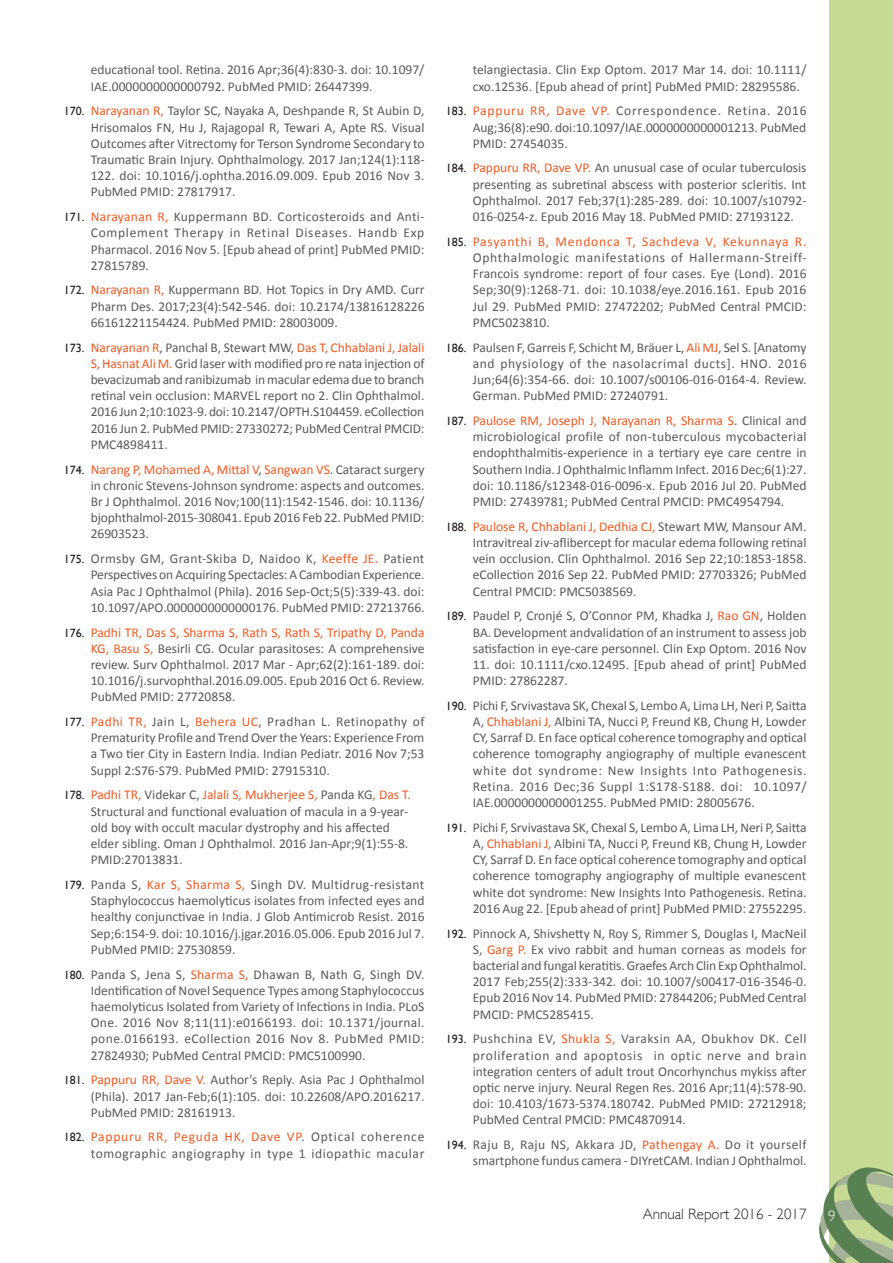
<style>
.page{position:relative;width:893px;height:1263px;background:#fff}
.page>*{position:absolute;margin:0;border:0;box-sizing:border-box;transform-origin:0 0}
.t1{font:300 15px "Gill Sans";color:#231f20}
.t2{font:300 15px "Gill Sans";color:#fff}
.t3{font:13.5px/16.2px "Calibri";color:#57585a;text-align:justify}
.t4{font:13.5px/16.2px "Calibri";letter-spacing:.04em;color:#57585a;text-align:right}
.s1{font-family:"Gill Sans";font-size:12px;color:#231f20}
.s2{color:#f15921}
</style>
<div class="page">
<div style="left:829px;top:0;width:63px;height:1262px;background:#c7da95"></div>
<svg style="left:819px;top:1149px;width:74px;height:114px"></svg>
<p class="t3" style="left:91px;top:62px;width:335px">educational tool. Retina. 2016 Apr;36(4):830-3. doi: 10.1097/<br>IAE.0000000000000792. PubMed PMID: 26447399.</p>
<p class="t3" style="left:91px;top:103px;width:335px;text-indent:-27px"><span class="s1">170.</span> <span class="s2">Narayanan R,</span> Taylor SC, Nayaka A, Deshpande R, St Aubin D, Hrisomalos FN, Hu J, Rajagopal R, Tewari A, Apte RS. Visual Outcomes after Vitrectomy for Terson Syndrome Secondary to Traumatic Brain Injury. Ophthalmology. 2017 Jan;124(1):118- 122. doi: 10.1016/j.ophtha.2016.09.009. Epub 2016 Nov 3.<br>PubMed PMID: 27817917.</p>
<p class="t3" style="left:91px;top:208px;width:335px;text-indent:-27px"><span class="s1">171.</span> <span class="s2">Narayanan R,</span> Kuppermann BD. Corticosteroids and Anti-Complement Therapy in Retinal Diseases. Handb Exp Pharmacol. 2016 Nov 5. [Epub ahead of print] PubMed PMID:<br>27815789.</p>
<p class="t3" style="left:91px;top:282px;width:335px;text-indent:-27px"><span class="s1">172.</span> <span class="s2">Narayanan R,</span> Kuppermann BD. Hot Topics in Dry AMD. Curr Pharm Des. 2017;23(4):542-546. doi: 10.2174/13816128226<br>66161221154424. PubMed PMID: 28003009.</p>
<p class="t3" style="left:91px;top:339px;width:335px;text-indent:-27px"><span class="s1">173.</span> <span class="s2">Narayanan R</span>, Panchal B, Stewart MW, <span class="s2">Das T, Chhablani J, Jalali S, Hasnat Ali M.</span> Grid laser with modified pro re nata injection of bevacizumab and ranibizumab in macular edema due to branch retinal vein occlusion: MARVEL report no 2. Clin Ophthalmol.<br>2016 Jun 2;10:1023-9. doi: 10.2147/OPTH.S104459. eCollection 2016 Jun 2. PubMed PMID: 27330272; PubMed Central PMCID:<br>PMC4898411.</p>
<p class="t3" style="left:91px;top:461px;width:335px;text-indent:-27px"><span class="s1">174.</span> <span class="s2">Narang P, Mohamed A, Mittal V</span>, <span class="s2">Sangwan VS</span>. Cataract surgery in chronic Stevens-Johnson syndrome: aspects and outcomes.<br>Br J Ophthalmol. 2016 Nov;100(11):1542-1546. doi: 10.1136/ bjophthalmol-2015-308041. Epub 2016 Feb 22. PubMed PMID:<br>26903523.</p>
<p class="t3" style="left:91px;top:550px;width:335px;text-indent:-27px"><span class="s1">175.</span> Ormsby GM, Grant-Skiba D, Naidoo K, <span class="s2">Keeffe JE.</span> Patient Perspectives on Acquiring Spectacles: A Cambodian Experience.<br>Asia Pac J Ophthalmol (Phila). 2016 Sep-Oct;5(5):339-43. doi:<br>10.1097/APO.0000000000000176. PubMed PMID: 27213766.</p>
<p class="t3" style="left:91px;top:624px;width:335px;text-indent:-27px"><span class="s1">176.</span> <span class="s2">Padhi TR, Das S, Sharma S, Rath S, Rath S, Tripathy D, Panda KG, Basu S,</span> Besirli CG. Ocular parasitoses: A comprehensive review. Surv Ophthalmol. 2017 Mar - Apr;62(2):161-189. doi:<br>10.1016/j.survophthal.2016.09.005. Epub 2016 Oct 6. Review.<br>PubMed PMID: 27720858.</p>
<p class="t3" style="left:91px;top:713px;width:335px;text-indent:-27px"><span class="s1">177.</span> <span class="s2">Padhi TR,</span> Jain L, <span class="s2">Behera UC</span>, Pradhan L. Retinopathy of Prematurity Profile and Trend Over the Years: Experience From a Two tier City in Eastern India. Indian Pediatr. 2016 Nov 7;53<br>Suppl 2:S76-S79. PubMed PMID: 27915310.</p>
<p class="t3" style="left:91px;top:786px;width:321px;text-align:left;text-indent:-27px"><span class="s1">178.</span> <span class="s2">Padhi TR,</span> Videkar C, <span class="s2">Jalali S, Mukherjee S,</span> Panda KG<span class="s2">, Das T.<br></span>Structural and functional evaluation of macula in a 9-year&shy;old boy with occult macular dystrophy and his affected elder sibling. Oman J Ophthalmol. 2016 Jan-Apr;9(1):55-8.<br>PMID:27013831.</p>
<p class="t3" style="left:91px;top:876px;width:335px;text-indent:-27px"><span class="s1">179.</span> Panda S, <span class="s2">Kar S, Sharma S,</span> Singh DV. Multidrug-resistant Staphylococcus haemolyticus isolates from infected eyes and healthy conjunctivae in India. J Glob Antimicrob Resist. 2016<br>Sep;6:154-9. doi: 10.1016/j.jgar.2016.05.006. Epub 2016 Jul 7.<br>PubMed PMID: 27530859.</p>
<p class="t3" style="left:91px;top:965px;width:335px;text-indent:-27px"><span class="s1">180.</span> Panda S, Jena S, <span class="s2">Sharma S,</span> Dhawan B, Nath G, Singh DV.<br>Identification of Novel Sequence Types among Staphylococcus haemolyticus Isolated from Variety of Infections in India. PLoS One. 2016 Nov 8;11(11):e0166193. doi: 10.1371/journal. pone.0166193. eCollection 2016 Nov 8. PubMed PMID:<br>27824930; PubMed Central PMCID: PMC5100990.</p>
<p class="t3" style="left:91px;top:1071px;width:335px;text-indent:-27px"><span class="s1">181.</span> <span class="s2">Pappuru RR, Dave V.</span> Author’s Reply. Asia Pac J Ophthalmol (Phila). 2017 Jan-Feb;6(1):105. doi: 10.22608/APO.2016217.<br>PubMed PMID: 28161913.</p>
<p class="t4" style="left:64px;top:1128px;width:362px"><span class="s1">182.</span> <span class="s2">Pappuru RR, Peguda HK, Dave VP</span>. Optical coherence tomographic angiography in type 1 idiopathic macular</p>
<p class="t3" style="left:473px;top:62px;width:335px">telangiectasia. Clin Exp Optom. 2017 Mar 14. doi: 10.1111/ cxo.12536. [Epub ahead of print] PubMed PMID: 28295586.</p>
<p class="t3" style="left:473px;top:103px;width:335px;text-indent:-27px"><span class="s1">183.</span> <span class="s2">Pappuru RR, Dave VP.</span> Correspondence. Retina. 2016<br>Aug;36(8):e90. doi:10.1097/IAE.0000000000001213. PubMed PMID: 27454035.</p>
<p class="t3" style="left:473px;top:160px;width:335px;text-indent:-27px"><span class="s1">184.</span> <span class="s2">Pappuru RR, Dave VP.</span> An unusual case of ocular tuberculosis presenting as subretinal abscess with posterior scleritis. Int Ophthalmol. 2017 Feb;37(1):285-289. doi: 10.1007/s10792- 016-0254-z. Epub 2016 May 18. PubMed PMID: 27193122.</p>
<p class="t3" style="left:473px;top:233px;width:335px;text-indent:-27px"><span class="s1">185.</span> <span class="s2">Pasyanthi B, Mendonca T, Sachdeva V, Kekunnaya R.<br></span>Ophthalmologic manifestations of Hallermann-Streiff-Francois syndrome: report of four cases. Eye (Lond). 2016<br>Sep;30(9):1268-71. doi: 10.1038/eye.2016.161. Epub 2016<br>Jul 29. PubMed PMID: 27472202; PubMed Central PMCID:<br>PMC5023810.</p>
<p class="t3" style="left:473px;top:339px;width:335px;text-indent:-27px"><span class="s1">186.</span> Paulsen F, Garreis F, Schicht M, Bräuer L, <span class="s2">Ali MJ</span>, Sel S. [Anatomy and physiology of the nasolacrimal ducts]. HNO. 2016<br>Jun;64(6):354-66. doi: 10.1007/s00106-016-0164-4. Review.<br>German. PubMed PMID: 27240791.</p>
<p class="t3" style="left:473px;top:412px;width:335px;text-indent:-27px"><span class="s1">187.</span> <span class="s2">Paulose RM, Joseph J, Narayanan R, Sharma S</span>. Clinical and microbiological profile of non-tuberculous mycobacterial endophthalmitis-experience in a tertiary eye care centre in Southern India. J Ophthalmic Inflamm Infect. 2016 Dec;6(1):27. doi: 10.1186/s12348-016-0096-x. Epub 2016 Jul 20. PubMed PMID: 27439781; PubMed Central PMCID: PMC4954794.</p>
<p class="t3" style="left:473px;top:518px;width:335px;text-indent:-27px"><span class="s1">188.</span> <span class="s2">Paulose R, Chhablani J, Dedhia CJ,</span> Stewart MW, Mansour AM.<br>Intravitreal ziv-aflibercept for macular edema following retinal vein occlusion. Clin Ophthalmol. 2016 Sep 22;10:1853-1858. eCollection 2016 Sep 22. PubMed PMID: 27703326; PubMed Central PMCID: PMC5038569.</p>
<p class="t3" style="left:473px;top:607px;width:335px;text-indent:-27px"><span class="s1">189.</span> Paudel P, Cronjé S, O’Connor PM, Khadka J, <span class="s2">Rao GN</span>, Holden BA. Development andvalidation of an instrument to assess job satisfaction in eye-care personnel. Clin Exp Optom. 2016 Nov</p>
<p class="t3" style="left:473px;top:656px;width:335px">11. doi: 10.1111/cxo.12495. [Epub ahead of print] PubMed<br>PMID: 27862287.</p>
<p class="t3" style="left:473px;top:697px;width:335px;text-indent:-27px"><span class="s1">190.</span> Pichi F, Srvivastava SK, Chexal S, Lembo A, Lima LH, Neri P, Saitta A, <span class="s2">Chhablani J,</span> Albini TA, Nucci P, Freund KB, Chung H, Lowder CY, Sarraf D. En face optical coherence tomography and optical coherence tomography angiography of multiple evanescent white dot syndrome: New Insights Into Pathogenesis.<br>Retina. 2016 Dec;36 Suppl 1:S178-S188. doi: 10.1097/ IAE.0000000000001255. PubMed PMID: 28005676.</p>
<p class="t3" style="left:473px;top:819px;width:335px;text-indent:-27px"><span class="s1">191.</span> Pichi F, Srvivastava SK, Chexal S, Lembo A, Lima LH, Neri P, Saitta A, <span class="s2">Chhablani J,</span> Albini TA, Nucci P, Freund KB, Chung H, Lowder CY, Sarraf D. En face optical coherence tomography and optical coherence tomography angiography of multiple evanescent white dot syndrome: New Insights Into Pathogenesis. Retina.<br>2016 Aug 22. [Epub ahead of print] PubMed PMID: 27552295.</p>
<p class="t3" style="left:473px;top:924px;width:335px;text-indent:-27px"><span class="s1">192.</span> Pinnock A, Shivshetty N, Roy S, Rimmer S, Douglas I, MacNeil S, <span class="s2">Garg P.</span> Ex vivo rabbit and human corneas as models for bacterial and fungal keratitis. Graefes Arch Clin Exp Ophthalmol.<br>2017 Feb;255(2):333-342. doi: 10.1007/s00417-016-3546-0.<br>Epub 2016 Nov 14. PubMed PMID: 27844206; PubMed Central PMCID: PMC5285415.</p>
<p class="t3" style="left:473px;top:1030px;width:335px;text-indent:-27px"><span class="s1">193.</span> Pushchina EV, <span class="s2">Shukla S,</span> Varaksin AA, Obukhov DK. Cell proliferation and apoptosis in optic nerve and brain integration centers of adult trout Oncorhynchus mykiss after optic nerve injury. Neural Regen Res. 2016 Apr;11(4):578-90. doi: 10.4103/1673-5374.180742. PubMed PMID: 27212918; PubMed Central PMCID: PMC4870914.</p>
<p class="t3" style="left:446px;top:1136px;width:362px;text-align:right"><span class="s1">194.</span> Raju B, Raju NS, Akkara JD, <span class="s2">Pathengay A.</span> Do it yourself smartphone fundus camera - DIYretCAM. Indian J Ophthalmol.</p>
<p class="t1" style="left:642px;top:1204px;width:165px">Annual Report 2016 - 2017</p>
<p class="t2" style="left:828px;top:1207px;width:9px">9</p>
</div>
